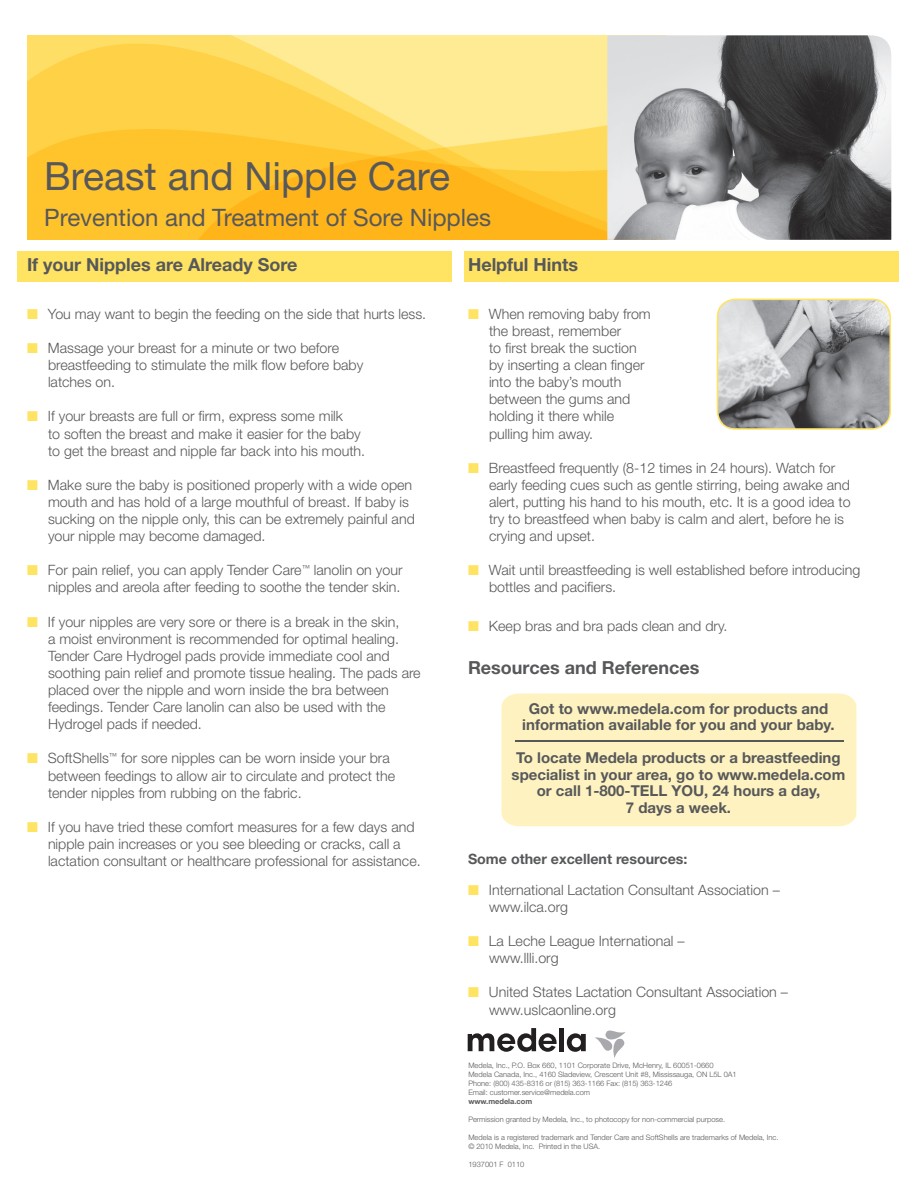
<style>
.page{position:relative;width:918px;height:1188px;background:#fff}
.page>*{position:absolute;margin:0;border:0;box-sizing:border-box;transform-origin:0 0}
.Front_Cover_Head{font:39px "Helvetica Neue LT Std";color:#57585a}
.t1{font:24px "Helvetica Neue LT Std";color:#57585a}
.t2{font:700 18px "Helvetica Neue LT Std";color:#57585a}
.t3{font:700 15px/16.5px "Helvetica Neue LT Std";color:#57585a;text-align:center}
.t4{font:300 14.25px/17.1px "Helvetica Neue LT Std";color:#57585a}
.t5{font:700 14.25px "Helvetica Neue LT Std";color:#57585a}
.t6{font:300 7.5px "Helvetica Neue LT Std";color:#57585a}
.t7{font:700 7.5px "Helvetica Neue LT Std";color:#57585a}
.s1{color:#ffe362}
</style>
<div class="page">
<svg style="left:27px;top:44px;width:132px;height:72px;background:#ffd24a"></svg>
<svg style="left:27px;top:116px;width:132px;height:124px;background:#ffc52f"></svg>
<svg style="left:159px;top:35px;width:448px;height:205px;background:#ffd151"></svg>
<img style="left:607px;top:35px;width:284px;height:205px">
<div style="left:502px;top:693px;width:354px;height:133px;background:#fef3c0"></div>
<hr style="left:516px;top:740px;width:328px;height:2px;background:#57585a">
<div style="left:559px;top:1028px;width:5px;height:23px;background:#231f20"></div>
<svg style="left:567px;top:1033px;width:19px;height:19px"></svg>
<svg style="left:468px;top:1028px;width:89px;height:24px"></svg>
<svg style="left:595px;top:1030px;width:31px;height:28px"></svg>
<div style="left:17px;top:251px;width:435px;height:30px;background:#ffe362"></div>
<div style="left:464px;top:251px;width:435px;height:30px;background:#ffe362"></div>
<img style="left:717px;top:299px;width:173px;height:130px">
<div style="left:717px;top:299px;width:174px;height:131px;border:2px solid #ffe362;border-radius:18px"></div>
<p class="Front_Cover_Head" style="left:44px;top:153px;width:407px">Breast and Nipple Care</p>
<p class="t1" style="left:44px;top:203px;width:448px">Prevention and Treatment of Sore Nipples</p>
<p class="t2" style="left:27px;top:254px;width:272px">If your Nipples are Already Sore</p>
<p class="t4" style="left:27px;top:305px;width:401px"><span class="s1">■</span> You may want to begin the feeding on the side that hurts less.</p>
<p class="t4" style="left:27px;top:339px;width:314px"><span class="s1">■</span> Massage your breast for a minute or two before</p>
<p class="t4" style="left:48px;top:356px;width:317px">breastfeeding to stimulate the milk flow before baby</p>
<p class="t4" style="left:48px;top:373px;width:69px">latches on.</p>
<p class="t4" style="left:27px;top:408px;width:318px"><span class="s1">■</span> If your breasts are full or firm, express some milk</p>
<p class="t4" style="left:48px;top:425px;width:314px">to soften the breast and make it easier for the baby</p>
<p class="t4" style="left:48px;top:442px;width:319px">to get the breast and nipple far back into his mouth.</p>
<p class="t4" style="left:48px;top:476px;width:368px;text-indent:-21px"><span class="s1">■</span> Make sure the baby is positioned properly with a wide open mouth and has hold of a large mouthful of breast. If baby is sucking on the nipple only, this can be extremely painful and your nipple may become damaged.</p>
<p class="t4" style="left:27px;top:561px;width:377px;text-align:right"><span class="s1">■</span> For pain relief, you can apply Tender Care<sup>™</sup> lanolin on your nipples and areola after feeding to soothe the tender skin.</p>
<p class="t4" style="left:48px;top:613px;width:353px;text-align:justify;text-indent:-21px"><span class="s1">■</span> If your nipples are very sore or there is a break in the skin, a moist environment is recommended for optimal healing.<br>Tender Care Hydrogel pads provide immediate cool and</p>
<p class="t4" style="left:48px;top:664px;width:374px">soothing pain relief and promote tissue healing. The pads are placed over the nipple and worn inside the bra between</p>
<p class="t4" style="left:48px;top:698px;width:339px">feedings. Tender Care lanolin can also be used with the<br>Hydrogel pads if needed.</p>
<p class="t4" style="left:48px;top:750px;width:349px;text-indent:-21px"><span class="s1">■</span> SoftShells<sup>™</sup> for sore nipples can be worn inside your bra between feedings to allow air to circulate and protect the</p>
<p class="t4" style="left:48px;top:784px;width:255px">tender nipples from rubbing on the fabric.</p>
<p class="t4" style="left:48px;top:818px;width:374px;text-indent:-21px"><span class="s1">■</span> If you have tried these comfort measures for a few days and nipple pain increases or you see bleeding or cracks, call a lactation consultant or healthcare professional for assistance.</p>
<p class="t2" style="left:468px;top:254px;width:112px">Helpful Hints</p>
<p class="t4" style="left:468px;top:305px;width:184px"><span class="s1">■</span> When removing baby from</p>
<p class="t4" style="left:489px;top:322px;width:134px">the breast, remember</p>
<p class="t4" style="left:489px;top:339px;width:149px">to first break the suction</p>
<p class="t4" style="left:489px;top:356px;width:157px">by inserting a clean finger</p>
<p class="t4" style="left:489px;top:373px;width:134px">into the baby’s mouth</p>
<p class="t4" style="left:489px;top:390px;width:143px">between the gums and</p>
<p class="t4" style="left:489px;top:408px;width:127px">holding it there while</p>
<p class="t4" style="left:489px;top:425px;width:105px">pulling him away.</p>
<p class="t4" style="left:489px;top:459px;width:363px;text-indent:-21px"><span class="s1">■</span> Breastfeed frequently (8-12 times in 24 hours). Watch for early feeding cues such as gentle stirring, being awake and alert, putting his hand to his mouth, etc. It is a good idea to try to breastfeed when baby is calm and alert, before he is crying and upset.</p>
<p class="t4" style="left:489px;top:561px;width:373px;text-indent:-21px"><span class="s1">■</span> Wait until breastfeeding is well established before introducing bottles and pacifiers.</p>
<p class="t4" style="left:468px;top:617px;width:261px"><span class="s1">■</span> Keep bras and bra pads clean and dry.</p>
<p class="t2" style="left:468px;top:657px;width:233px">Resources and References</p>
<p class="t3" style="left:529px;top:700px;width:301px">Got to www.medela.com for products and</p>
<p class="t3" style="left:522px;top:716px;width:314px">information available for you and your baby.</p>
<p class="t3" style="left:512px;top:749px;width:335px">To locate Medela products or a breastfeeding specialist in your area, go to www.medela.com</p>
<p class="t3" style="left:537px;top:782px;width:285px">or call 1-800-TELL YOU, 24 hours a day,</p>
<p class="t3" style="left:626px;top:799px;width:107px">7 days a week.</p>
<p class="t5" style="left:468px;top:850px;width:221px">Some other excellent resources:</p>
<p class="t4" style="left:468px;top:881px;width:313px"><span class="s1">■</span> International Lactation Consultant Association –</p>
<p class="t4" style="left:489px;top:898px;width:81px">www.ilca.org</p>
<p class="t4" style="left:468px;top:932px;width:218px"><span class="s1">■</span> La Leche League International –</p>
<p class="t4" style="left:489px;top:949px;width:71px">www.llli.org</p>
<p class="t4" style="left:468px;top:984px;width:322px"><span class="s1">■</span> United States Lactation Consultant Association –</p>
<p class="t4" style="left:489px;top:1001px;width:128px">www.uslcaonline.org</p>
<p class="t6" style="left:468px;top:1061px;width:247px">Medela, Inc., P.O. Box 660, 1101 Corporate Drive, McHenry, IL 60051-0660</p>
<p class="t6" style="left:468px;top:1070px;width:270px">Medela Canada, Inc., 4160 Sladeview, Crescent Unit #8, Mississauga, ON L5L 0A1</p>
<p class="t6" style="left:468px;top:1079px;width:206px">Phone: (800) 435-8316 or (815) 363-1166 Fax: (815) 363-1246</p>
<p class="t6" style="left:468px;top:1088px;width:123px">Email: customer.service@medela.com</p>
<p class="t7" style="left:468px;top:1097px;width:65px">www.medela.com</p>
<p class="t6" style="left:468px;top:1115px;width:258px">Permission granted by Medela, Inc., to photocopy for non-commercial purpose.</p>
<p class="t6" style="left:468px;top:1133px;width:312px">Medela is a registered trademark and Tender Care and SoftShells are trademarks of Medela, Inc.</p>
<p class="t6" style="left:468px;top:1142px;width:133px">© 2010 Medela, Inc. Printed in the USA.</p>
<p class="t6" style="left:468px;top:1160px;width:58px">1937001 F 0110</p>
</div>
